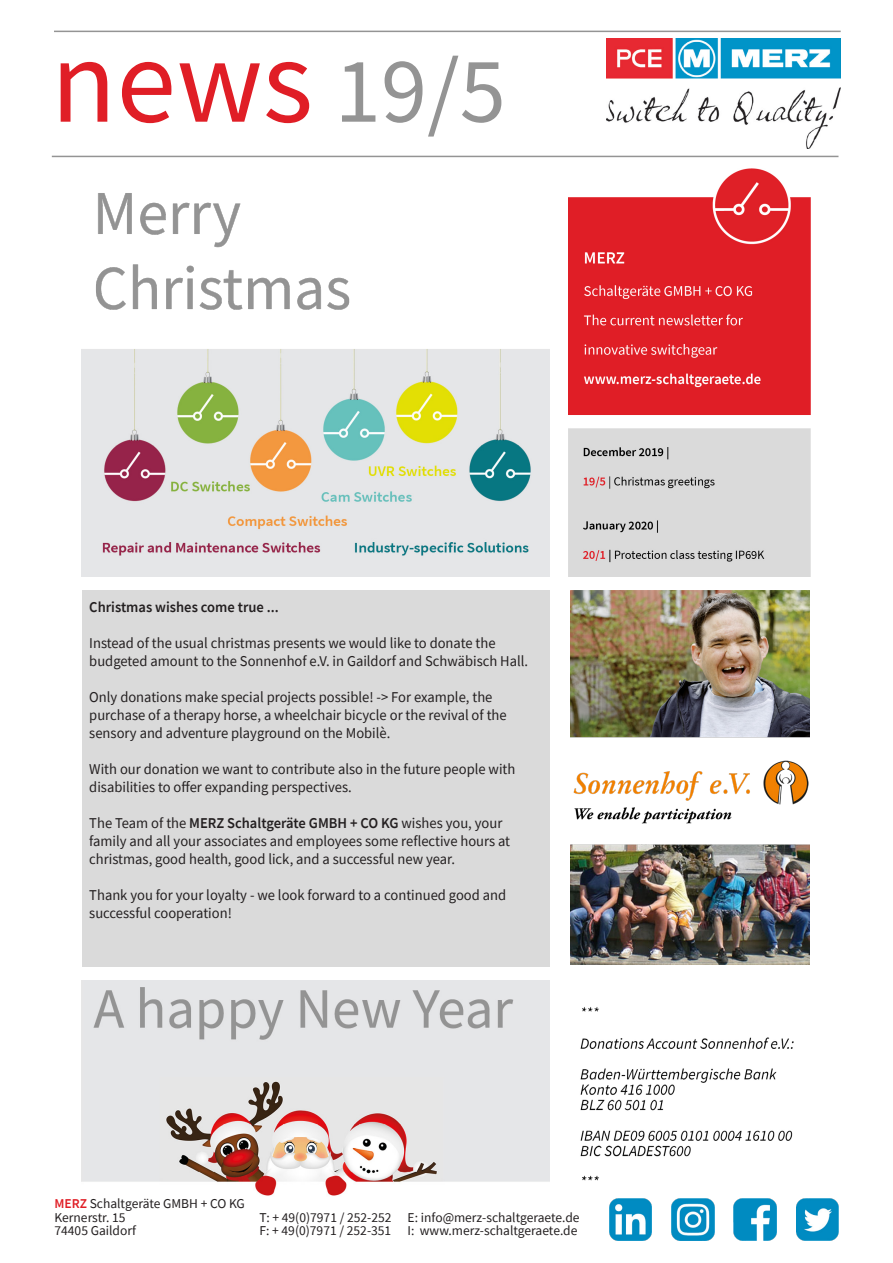
<style>
.page{position:relative;width:893px;height:1263px;background:#fff}
.page>*{position:absolute;margin:0;border:0;box-sizing:border-box;transform-origin:0 0}
.t1{font:120px "Source Sans Pro";color:#e01e26}
.t2{font:15px/18px "Source Sans Pro";color:#231f20}
.t3{font:600 15px "Source Sans Pro";color:#231f20}
.t4{font:13.5px "Source Sans Pro";color:#231f20}
.s1{font-size:93px;color:#949494}
.s2{font-weight:600}
.s3{font-weight:600;color:#e01e26}
</style>
<div class="page">
<img style="left:82px;top:193px;width:467px;height:383px">
<img style="left:569px;top:168px;width:242px;height:408px">
<img style="left:570px;top:590px;width:240px;height:374px">
<img style="left:82px;top:980px;width:467px;height:216px">
<hr style="left:54px;top:31px;width:787px;height:1px;background:#949494">
<img style="left:607px;top:38px;width:233px;height:110px">
<hr style="left:52px;top:156px;width:786px;height:1px;background:#949494">
<img style="left:580px;top:1007px;width:214px;height:174px">
<div style="left:82px;top:590px;width:467px;height:376px;background:#dadada"></div>
<img style="left:796px;top:1198px;width:43px;height:43px">
<img style="left:609px;top:1198px;width:43px;height:43px">
<img style="left:671px;top:1198px;width:43px;height:43px">
<img style="left:734px;top:1198px;width:42px;height:43px">
<p class="t1" style="left:51px;top:6px;width:457px">news <span class="s1">19/5</span></p>
<p class="t3" style="left:89px;top:597px;width:191px">Christmas wishes come true ...</p>
<p class="t2" style="left:89px;top:634px;width:408px">Instead of the usual christmas presents we would like to donate the</p>
<p class="t2" style="left:89px;top:652px;width:440px">budgeted amount to the Sonnenhof e.V. in Gaildorf and Schwäbisch Hall.</p>
<p class="t2" style="left:89px;top:688px;width:405px">Only donations make special projects possible! -&gt; For example, the</p>
<p class="t2" style="left:89px;top:706px;width:419px">purchase of a therapy horse, a wheelchair bicycle or the revival of the sensory and adventure playground on the Mobilè.</p>
<p class="t2" style="left:89px;top:760px;width:428px">With our donation we want to contribute also in the future people with disabilities to offer expanding perspectives.</p>
<p class="t2" style="left:89px;top:814px;width:415px">The Team of the <span class="s2">MERZ Schaltgeräte GMBH + CO KG</span> wishes you, your</p>
<p class="t2" style="left:89px;top:832px;width:422px">family and all your associates and employees some reflective hours at christmas, good health, good lick, and a successful new year.</p>
<p class="t2" style="left:89px;top:886px;width:418px">Thank you for your loyalty - we look forward to a continued good and successful cooperation!</p>
<p class="t4" style="left:54px;top:1195px;width:192px"><span class="s3">MERZ</span> Schaltgeräte GMBH + CO KG</p>
<p class="t4" style="left:54px;top:1209px;width:73px">Kernerstr. 15</p>
<p class="t4" style="left:54px;top:1222px;width:83px">74405 Gaildorf</p>
<p class="t4" style="left:259px;top:1209px;width:134px">T: + 49(0)7971 / 252-252</p>
<p class="t4" style="left:259px;top:1222px;width:133px">F: + 49(0)7971 / 252-351</p>
<p class="t4" style="left:408px;top:1209px;width:174px">E: info@merz-schaltgeraete.de</p>
<p class="t4" style="left:408px;top:1222px;width:171px">I: www.merz-schaltgeraete.de</p>
</div>
